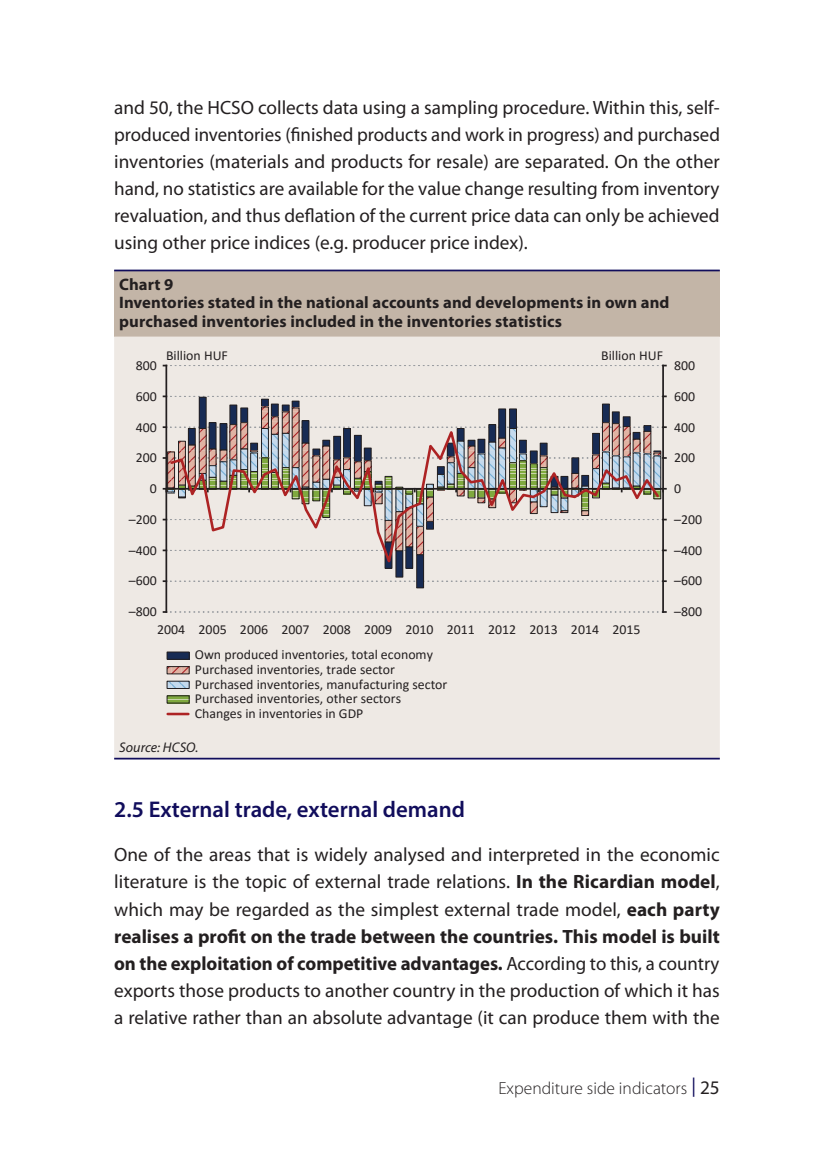
<style>
.page{position:relative;width:834px;height:1166px;background:#fff}
.page>*{position:absolute;margin:0;border:0;box-sizing:border-box;transform-origin:0 0}
.t1{font:600 22.75px "Myriad Pro";color:#110d5c}
.t2{font:19.25px/27.1px "Myriad Pro";color:#231f20;text-align:justify}
.t3{font:300 17.5px "Myriad Pro";color:#231f20}
.t4{font:700 16.62px/18.4px "Myriad Pro";letter-spacing:.005em;color:#231f20}
.t5{font:italic 14px "Myriad Pro";letter-spacing:.005em;color:#231f20}
.t6{font:13.65px/14.5px "Calibri";color:#231f20}
.s1{font-weight:700}
.s2{font-weight:400;font-size:19.25px;color:#110d5c}
.s3{font-weight:400;font-size:19.25px}
</style>
<div class="page">
<div style="left:114px;top:270px;width:605px;height:67px;background:#c3b5a7"></div>
<div style="left:114px;top:337px;width:605px;height:421px;background:#eee9e4"></div>
<hr style="left:114px;top:270px;width:605px;height:1px;background:#110d5c">
<hr style="left:114px;top:758px;width:605px;height:1px;background:#110d5c">
<div style="left:623px;top:417px;width:7px;height:9px;background:#172b54"></div>
<div style="left:622px;top:416px;width:8px;height:11px;border:1px solid #231f20"></div>
<div style="left:612px;top:412px;width:7px;height:12px;background:#172b54"></div>
<div style="left:612px;top:411px;width:7px;height:13px;border:1px solid #231f20"></div>
<div style="left:602px;top:404px;width:7px;height:19px;background:#172b54"></div>
<div style="left:602px;top:404px;width:7px;height:19px;border:1px solid #231f20"></div>
<div style="left:509px;top:409px;width:7px;height:19px;background:#172b54"></div>
<div style="left:509px;top:409px;width:7px;height:20px;border:1px solid #231f20"></div>
<div style="left:498px;top:409px;width:7px;height:29px;background:#172b54"></div>
<div style="left:498px;top:409px;width:8px;height:30px;border:1px solid #231f20"></div>
<div style="left:416px;top:555px;width:7px;height:33px;background:#172b54"></div>
<div style="left:416px;top:554px;width:8px;height:34px;border:1px solid #231f20"></div>
<div style="left:396px;top:551px;width:7px;height:26px;background:#172b54"></div>
<div style="left:395px;top:550px;width:8px;height:27px;border:1px solid #231f20"></div>
<div style="left:302px;top:421px;width:7px;height:22px;background:#172b54"></div>
<div style="left:301px;top:420px;width:8px;height:23px;border:1px solid #231f20"></div>
<div style="left:292px;top:401px;width:7px;height:7px;background:#172b54"></div>
<div style="left:292px;top:401px;width:7px;height:7px;border:1px solid #231f20"></div>
<div style="left:282px;top:405px;width:7px;height:7px;background:#172b54"></div>
<div style="left:282px;top:405px;width:7px;height:7px;border:1px solid #231f20"></div>
<div style="left:271px;top:404px;width:7px;height:13px;background:#172b54"></div>
<div style="left:271px;top:404px;width:7px;height:13px;border:1px solid #231f20"></div>
<div style="left:261px;top:399px;width:7px;height:8px;background:#172b54"></div>
<div style="left:261px;top:399px;width:8px;height:8px;border:1px solid #231f20"></div>
<div style="left:241px;top:408px;width:7px;height:15px;background:#172b54"></div>
<div style="left:240px;top:408px;width:8px;height:15px;border:1px solid #231f20"></div>
<div style="left:230px;top:405px;width:7px;height:19px;background:#172b54"></div>
<div style="left:229px;top:405px;width:8px;height:20px;border:1px solid #231f20"></div>
<div style="left:220px;top:423px;width:7px;height:27px;border:1px solid #231f20"></div>
<div style="left:209px;top:422px;width:7px;height:27px;border:1px solid #231f20"></div>
<div style="left:199px;top:397px;width:7px;height:31px;background:#172b54"></div>
<div style="left:199px;top:397px;width:7px;height:32px;border:1px solid #231f20"></div>
<div style="left:612px;top:423px;width:7px;height:33px;border:1px solid #231f20"></div>
<div style="left:602px;top:422px;width:7px;height:30px;border:1px solid #231f20"></div>
<svg style="left:294px;top:410px;width:3px;height:14px"></svg>
<svg style="left:284px;top:413px;width:3px;height:11px"></svg>
<div style="left:282px;top:411px;width:7px;height:23px;border:1px solid #231f20"></div>
<svg style="left:273px;top:418px;width:3px;height:6px"></svg>
<div style="left:271px;top:416px;width:7px;height:19px;border:1px solid #231f20"></div>
<svg style="left:263px;top:409px;width:4px;height:15px"></svg>
<div style="left:261px;top:407px;width:8px;height:22px;border:1px solid #231f20"></div>
<div style="left:240px;top:422px;width:8px;height:27px;border:1px solid #231f20"></div>
<div style="left:167px;top:452px;width:8px;height:36px;border:1px solid #231f20"></div>
<hr style="left:165px;top:366px;width:2px;height:246px;background:#231f20">
<svg style="left:163px;top:611px;width:502px;height:2px"></svg>
<svg style="left:163px;top:580px;width:502px;height:2px"></svg>
<svg style="left:163px;top:549px;width:502px;height:2px"></svg>
<svg style="left:163px;top:395px;width:502px;height:2px"></svg>
<svg style="left:163px;top:365px;width:502px;height:1px"></svg>
<hr style="left:662px;top:365px;width:1px;height:247px;background:#231f20">
<svg style="left:168px;top:424px;width:493px;height:146px;background:#c3b9b5"></svg>
<hr style="left:168px;top:713px;width:20px;height:2px;background:#ad2324">
<div style="left:167px;top:652px;width:22px;height:7px;background:#172b54"></div>
<div style="left:167px;top:652px;width:22px;height:8px;border:1px solid #231f20"></div>
<svg style="left:169px;top:668px;width:18px;height:4px"></svg>
<div style="left:167px;top:666px;width:22px;height:8px;border:1px solid #231f20"></div>
<svg style="left:169px;top:683px;width:18px;height:4px"></svg>
<div style="left:167px;top:681px;width:22px;height:8px;border:1px solid #231f20"></div>
<svg style="left:169px;top:697px;width:18px;height:4px"></svg>
<div style="left:167px;top:695px;width:22px;height:8px;border:1px solid #231f20"></div>
<p class="t2" style="left:114px;top:93px;width:607px">and 50, the HCSO collects data using a sampling procedure. Within this, self&shy;produced inventories (finished products and work in progress) and purchased inventories (materials and products for resale) are separated. On the other hand, no statistics are available for the value change resulting from inventory revaluation, and thus deflation of the current price data can only be achieved using other price indices (e.g. producer price index).</p>
<p class="t4" style="left:119px;top:275px;width:552px">Chart 9<br>Inventories stated in the national accounts and developments in own and purchased inventories included in the inventories statistics</p>
<p class="t6" style="left:136px;top:358px;width:23px">800</p>
<p class="t6" style="left:136px;top:389px;width:23px">600</p>
<p class="t6" style="left:136px;top:419px;width:23px">400</p>
<p class="t6" style="left:136px;top:450px;width:23px">200</p>
<p class="t6" style="left:150px;top:481px;width:9px">0</p>
<p class="t6" style="left:129px;top:512px;width:29px">–200</p>
<p class="t6" style="left:129px;top:542px;width:29px">–400</p>
<p class="t6" style="left:129px;top:573px;width:29px">–600</p>
<p class="t6" style="left:129px;top:604px;width:29px">–800</p>
<p class="t6" style="left:166px;top:348px;width:63px">Billion HUF</p>
<p class="t6" style="left:601px;top:348px;width:63px">Billion HUF</p>
<p class="t6" style="left:157px;top:622px;width:484px">2004 2005 2006 2007 2008 2009 2010 2011 2012 2013 2014 2015</p>
<p class="t6" style="left:195px;top:647px;width:254px">Own produced inventories, total economy Purchased inventories, trade sector Purchased inventories, manufacturing sector Purchased inventories, other sectors</p>
<p class="t5" style="left:119px;top:738px;width:81px">Source: HCSO.</p>
<p class="t6" style="left:195px;top:706px;width:170px">Changes in inventories in GDP</p>
<p class="t6" style="left:674px;top:358px;width:23px">800</p>
<p class="t6" style="left:674px;top:389px;width:23px">600</p>
<p class="t6" style="left:674px;top:419px;width:23px">400</p>
<p class="t6" style="left:674px;top:450px;width:23px">200</p>
<p class="t6" style="left:674px;top:481px;width:9px">0</p>
<p class="t6" style="left:674px;top:512px;width:29px">–200</p>
<p class="t6" style="left:674px;top:542px;width:29px">–400</p>
<p class="t6" style="left:674px;top:573px;width:29px">–600</p>
<p class="t6" style="left:674px;top:604px;width:29px">–800</p>
<p class="t1" style="left:114px;top:794px;width:352px">2.5 External trade, external demand</p>
<p class="t2" style="left:114px;top:841px;width:607px">One of the areas that is widely analysed and interpreted in the economic literature is the topic of external trade relations. <span class="s1">In the Ricardian model</span>, which may be regarded as the simplest external trade model, <span class="s1">each party realises a profit on the trade between the countries. This model is built on the exploitation of competitive advantages.</span> According to this, a country exports those products to another country in the production of which it has a relative rather than an absolute advantage (it can produce them with the</p>
<p class="t3" style="left:498px;top:1077px;width:223px">Expenditure side indicators <span class="s2">|</span> <span class="s3">25</span></p>
</div>
